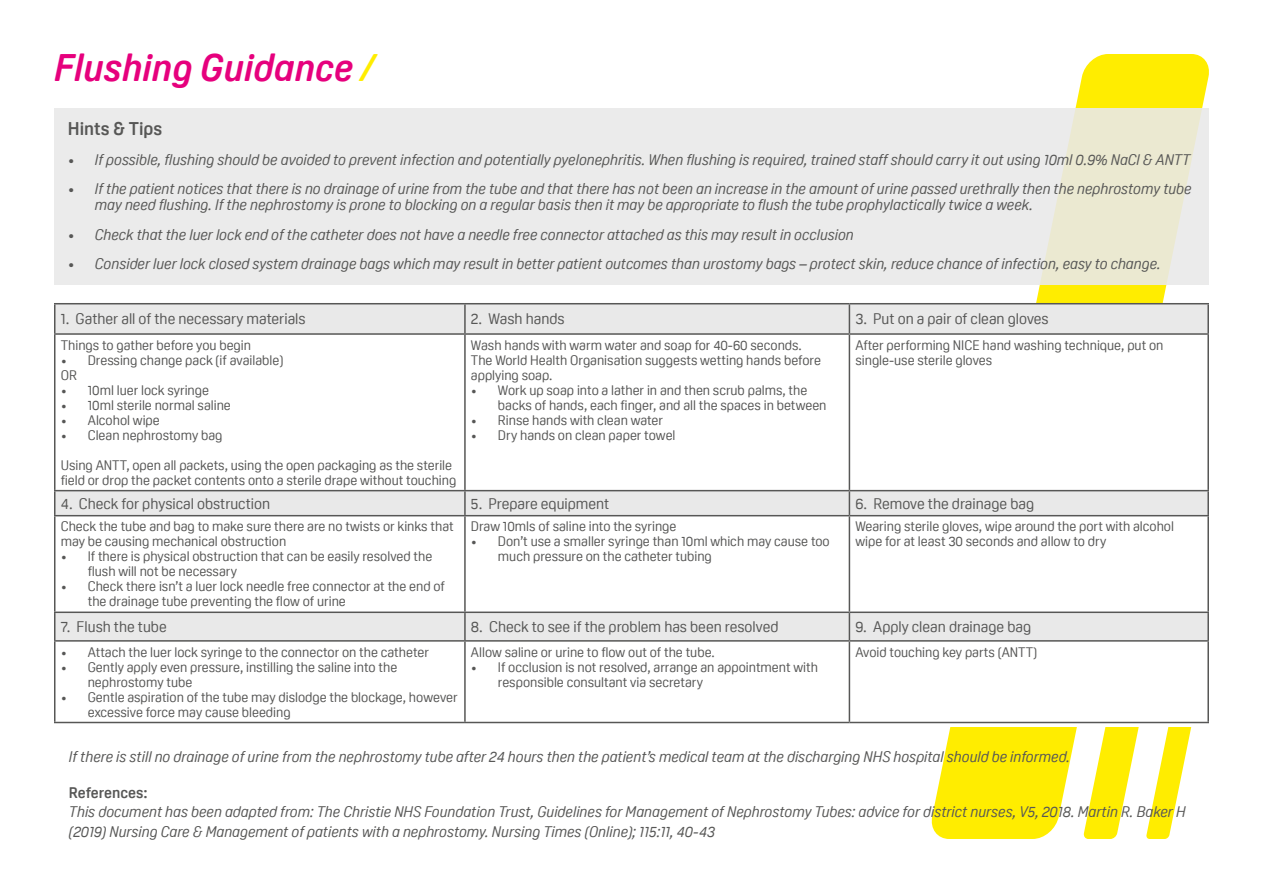
<style>
.page{position:relative;width:1263px;height:893px;background:#fff}
.page>*{position:absolute;margin:0;border:0;box-sizing:border-box;transform-origin:0 0}
.t1{font:italic 700 37.5px "Oscine";color:#e6007d}
.t2{font:700 18px "Oscine";color:#575756}
.t3{font:italic 15px/16.5px "Oscine";color:#575756}
.t4{font:15px "Oscine";color:#575756}
.t5{font:700 15px "Oscine";color:#575756}
.t6{font:13.5px/15px "Oscine";color:#575756}
.s1{color:#ffed00}
</style>
<div class="page">
<svg style="left:931px;top:54px;width:278px;height:785px;fill:#ffed00"></svg>
<svg style="left:1083px;top:726px;width:114px;height:113px"></svg>
<div style="left:54px;top:108px;width:1155px;height:177px;background:#e9e9e9"></div>
<div style="left:54px;top:303px;width:1155px;height:423px;background:#fff"></div>
<svg style="left:56px;top:304px;width:1151px;height:336px"></svg>
<hr style="left:54px;top:303px;width:411px;height:1px;background:#575756">
<hr style="left:54px;top:304px;width:2px;height:29px;background:#575756">
<hr style="left:465px;top:303px;width:384px;height:1px;background:#575756">
<hr style="left:464px;top:304px;width:2px;height:29px;background:#575756">
<hr style="left:849px;top:303px;width:360px;height:1px;background:#575756">
<svg style="left:849px;top:304px;width:1px;height:29px"></svg>
<hr style="left:1207px;top:304px;width:2px;height:29px;background:#575756">
<hr style="left:54px;top:333px;width:411px;height:2px;background:#575756">
<hr style="left:54px;top:335px;width:2px;height:155px;background:#575756">
<hr style="left:465px;top:333px;width:384px;height:2px;background:#575756">
<hr style="left:464px;top:335px;width:2px;height:155px;background:#575756">
<hr style="left:849px;top:333px;width:360px;height:2px;background:#575756">
<hr style="left:849px;top:335px;width:1px;height:155px;background:#575756">
<hr style="left:1207px;top:335px;width:2px;height:155px;background:#575756">
<hr style="left:54px;top:490px;width:411px;height:1px;background:#575756">
<hr style="left:54px;top:491px;width:2px;height:24px;background:#575756">
<hr style="left:465px;top:490px;width:384px;height:1px;background:#575756">
<hr style="left:464px;top:491px;width:2px;height:24px;background:#575756">
<hr style="left:849px;top:490px;width:360px;height:1px;background:#575756">
<svg style="left:849px;top:491px;width:1px;height:24px"></svg>
<hr style="left:1207px;top:491px;width:2px;height:24px;background:#575756">
<hr style="left:54px;top:515px;width:411px;height:1px;background:#575756">
<hr style="left:54px;top:516px;width:2px;height:95px;background:#575756">
<hr style="left:465px;top:515px;width:384px;height:1px;background:#575756">
<hr style="left:464px;top:516px;width:2px;height:95px;background:#575756">
<hr style="left:849px;top:515px;width:360px;height:1px;background:#575756">
<hr style="left:849px;top:516px;width:1px;height:95px;background:#575756">
<hr style="left:1207px;top:516px;width:2px;height:95px;background:#575756">
<hr style="left:54px;top:611px;width:411px;height:2px;background:#575756">
<hr style="left:54px;top:613px;width:2px;height:27px;background:#575756">
<hr style="left:465px;top:611px;width:384px;height:2px;background:#575756">
<hr style="left:464px;top:613px;width:2px;height:27px;background:#575756">
<hr style="left:849px;top:611px;width:360px;height:2px;background:#575756">
<svg style="left:849px;top:613px;width:1px;height:27px"></svg>
<hr style="left:1207px;top:613px;width:2px;height:27px;background:#575756">
<hr style="left:54px;top:640px;width:411px;height:2px;background:#575756">
<hr style="left:54px;top:642px;width:2px;height:80px;background:#575756">
<hr style="left:465px;top:640px;width:384px;height:2px;background:#575756">
<hr style="left:464px;top:642px;width:2px;height:80px;background:#575756">
<hr style="left:849px;top:640px;width:360px;height:2px;background:#575756">
<hr style="left:849px;top:642px;width:1px;height:80px;background:#575756">
<hr style="left:1207px;top:642px;width:2px;height:80px;background:#575756">
<hr style="left:54px;top:722px;width:411px;height:1px;background:#575756">
<hr style="left:465px;top:722px;width:384px;height:1px;background:#575756">
<hr style="left:849px;top:722px;width:360px;height:1px;background:#575756">
<h1 class="t1" style="left:54px;top:46px;width:322px">Flushing Guidance <span class="s1">/</span></h1>
<h2 class="t2" style="left:68px;top:119px;width:96px">Hints &amp; Tips</h2>
<p class="t3" style="left:68px;top:151px;width:1124px">• If possible, flushing should be avoided to prevent infection and potentially pyelonephritis. When flushing is required, trained staff should carry it out using 10ml 0.9% NaCl &amp; ANTT</p>
<p class="t3" style="left:95px;top:180px;width:1098px;text-indent:-27px">• If the patient notices that there is no drainage of urine from the tube and that there has not been an increase in the amount of urine passed urethrally then the nephrostomy tube may need flushing. If the nephrostomy is prone to blocking on a regular basis then it may be appropriate to flush the tube prophylactically twice a week.</p>
<p class="t3" style="left:68px;top:226px;width:787px">• Check that the luer lock end of the catheter does not have a needle free connector attached as this may result in occlusion</p>
<p class="t3" style="left:68px;top:255px;width:1094px">• Consider luer lock closed system drainage bags which may result in better patient outcomes than urostomy bags – protect skin, reduce chance of infection, easy to change.</p>
<p class="t4" style="left:61px;top:310px;width:246px">1. Gather all of the necessary materials</p>
<p class="t4" style="left:471px;top:310px;width:95px">2. Wash hands</p>
<p class="t4" style="left:855px;top:310px;width:195px">3. Put on a pair of clean gloves</p>
<p class="t6" style="left:61px;top:337px;width:192px">Things to gather before you begin</p>
<p class="t6" style="left:61px;top:352px;width:224px">• Dressing change pack (if available)<br>OR</p>
<p class="t6" style="left:61px;top:382px;width:150px">• 10ml luer lock syringe</p>
<p class="t6" style="left:61px;top:397px;width:172px">• 10ml sterile normal saline</p>
<p class="t6" style="left:61px;top:412px;width:101px">• Alcohol wipe</p>
<p class="t6" style="left:61px;top:427px;width:163px">• Clean nephrostomy bag</p>
<p class="t6" style="left:61px;top:457px;width:397px">Using ANTT, open all packets, using the open packaging as the sterile field or drop the packet contents onto a sterile drape without touching</p>
<p class="t6" style="left:855px;top:337px;width:310px">After performing NICE hand washing technique, put on single-use sterile gloves</p>
<p class="t6" style="left:471px;top:337px;width:352px">Wash hands with warm water and soap for 40-60 seconds.<br>The World Health Organisation suggests wetting hands before applying soap.</p>
<p class="t6" style="left:498px;top:382px;width:330px;text-indent:-27px">• Work up soap into a lather in and then scrub palms, the backs of hands, each finger, and all the spaces in between</p>
<p class="t6" style="left:471px;top:412px;width:194px">• Rinse hands with clean water</p>
<p class="t6" style="left:471px;top:427px;width:206px">• Dry hands on clean paper towel</p>
<p class="t4" style="left:61px;top:495px;width:211px">4. Check for physical obstruction</p>
<p class="t4" style="left:471px;top:495px;width:140px">5. Prepare equipment</p>
<p class="t4" style="left:855px;top:495px;width:180px">6. Remove the drainage bag</p>
<p class="t6" style="left:61px;top:519px;width:394px">Check the tube and bag to make sure there are no twists or kinks that may be causing mechanical obstruction</p>
<p class="t6" style="left:88px;top:549px;width:346px;text-indent:-27px">• If there is physical obstruction that can be easily resolved the flush will not be necessary</p>
<p class="t6" style="left:88px;top:579px;width:359px;text-indent:-27px">• Check there isn’t a luer lock needle free connector at the end of the drainage tube preventing the flow of urine</p>
<p class="t6" style="left:471px;top:519px;width:207px">Draw 10mls of saline into the syringe</p>
<p class="t6" style="left:498px;top:534px;width:333px;text-indent:-27px">• Don’t use a smaller syringe than 10ml which may cause too much pressure on the catheter tubing</p>
<p class="t6" style="left:855px;top:519px;width:320px">Wearing sterile gloves, wipe around the port with alcohol wipe for at least 30 seconds and allow to dry</p>
<p class="t4" style="left:61px;top:618px;width:107px">7. Flush the tube</p>
<p class="t4" style="left:471px;top:618px;width:309px">8. Check to see if the problem has been resolved</p>
<p class="t4" style="left:855px;top:618px;width:177px">9. Apply clean drainage bag</p>
<p class="t6" style="left:61px;top:644px;width:370px">• Attach the luer lock syringe to the connector on the catheter</p>
<p class="t6" style="left:88px;top:659px;width:311px;text-indent:-27px">• Gently apply even pressure, instilling the saline into the nephrostomy tube</p>
<p class="t6" style="left:88px;top:689px;width:371px;text-indent:-27px">• Gentle aspiration of the tube may dislodge the blockage, however excessive force may cause bleeding</p>
<p class="t6" style="left:471px;top:644px;width:245px">Allow saline or urine to flow out of the tube.</p>
<p class="t6" style="left:498px;top:659px;width:322px;text-indent:-27px">• If occlusion is not resolved, arrange an appointment with responsible consultant via secretary</p>
<p class="t6" style="left:855px;top:644px;width:183px">Avoid touching key parts (ANTT)</p>
<p class="t3" style="left:69px;top:748px;width:1003px">If there is still no drainage of urine from the nephrostomy tube after 24 hours then the patient’s medical team at the discharging NHS hospital should be informed.</p>
<p class="t5" style="left:69px;top:784px;width:80px">References:</p>
<p class="t3" style="left:69px;top:802px;width:1118px;line-height:19.5px">This document has been adapted from: The Christie NHS Foundation Trust, Guidelines for Management of Nephrostomy Tubes: advice for district nurses, V5, 2018. Martin R. Baker H (2019) Nursing Care &amp; Management of patients with a nephrostomy. Nursing Times (Online); 115:11, 40-43</p>
</div>
